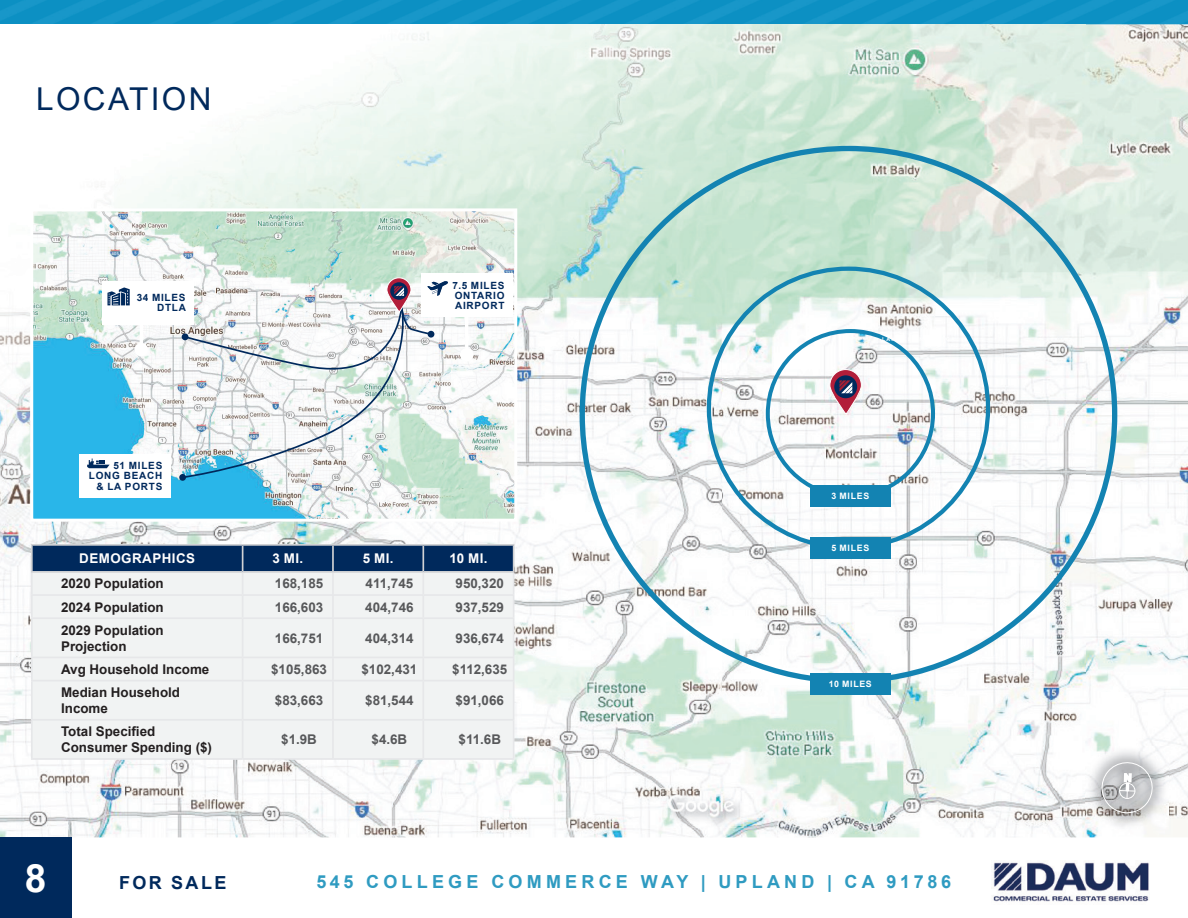
<style>
.page{position:relative;width:1188px;height:918px;background:#fff}
.page>*{position:absolute;margin:0;border:0;box-sizing:border-box;transform-origin:0 0}
.t1{font:700 39px "Arial";color:#fff}
.t2{font:31.5px "Arial";letter-spacing:.075em;color:#00295c}
.t3{font:700 18px "Arial";letter-spacing:.235em;color:#2f9bc1}
.t4{font:700 18px "Arial";letter-spacing:.135em;color:#00295c}
.t5{font:700 13.35px/16px "Arial";color:#231f20}
.t6{font:700 13.35px "Arial";color:#57585a}
.t7{font:700 13.35px "Arial";letter-spacing:.035em;color:#fff}
.t8{font:700 9.9px/10.2px "Arial";letter-spacing:.075em;color:#00295c;text-align:right}
.t9{font:700 8.85px "Arial";letter-spacing:.075em;color:#fff}
</style>
<div class="page">
<img style="left:0;top:0;width:1188px;height:837px">
<img style="left:993px;top:862px;width:156px;height:40px">
<img style="left:665px;top:792px;width:79px;height:36px">
<img style="left:661px;top:789px;width:80px;height:31px">
<img style="left:665px;top:792px;width:76px;height:28px">
<div style="left:766px;top:329px;width:169px;height:169px;border:4px solid #1383b2;border-radius:50%"></div>
<svg style="left:830px;top:369px;width:32px;height:45px"></svg>
<svg style="left:834px;top:375px;width:23px;height:23px"></svg>
<svg style="left:839px;top:380px;width:13px;height:13px"></svg>
<div style="left:810px;top:485px;width:81px;height:22px;background:#1383b2"></div>
<div style="left:810px;top:537px;width:81px;height:22px;background:#1383b2"></div>
<div style="left:810px;top:673px;width:81px;height:22px;background:#1383b2"></div>
<div style="left:33px;top:619px;width:480px;height:139px;background:#f1f3f3"></div>
<hr style="left:31px;top:573px;width:2px;height:21px;background:#e6e7e9">
<hr style="left:31px;top:594px;width:212px;height:2px;background:#e6e7e9">
<hr style="left:31px;top:596px;width:2px;height:21px;background:#e6e7e9">
<hr style="left:31px;top:617px;width:212px;height:2px;background:#e6e7e9">
<hr style="left:31px;top:619px;width:2px;height:38px;background:#e6e7e9">
<hr style="left:243px;top:617px;width:90px;height:2px;background:#e6e7e9">
<hr style="left:242px;top:619px;width:1px;height:38px;background:#e6e7e9">
<hr style="left:333px;top:617px;width:90px;height:2px;background:#e6e7e9">
<hr style="left:332px;top:619px;width:2px;height:38px;background:#e6e7e9">
<hr style="left:423px;top:617px;width:91px;height:2px;background:#e6e7e9">
<hr style="left:422px;top:619px;width:2px;height:38px;background:#e6e7e9">
<hr style="left:513px;top:619px;width:1px;height:38px;background:#e6e7e9">
<hr style="left:31px;top:657px;width:212px;height:1px;background:#e6e7e9">
<hr style="left:31px;top:658px;width:2px;height:22px;background:#e6e7e9">
<hr style="left:243px;top:657px;width:90px;height:1px;background:#e6e7e9">
<svg style="left:242px;top:658px;width:1px;height:22px"></svg>
<hr style="left:333px;top:657px;width:90px;height:1px;background:#e6e7e9">
<hr style="left:332px;top:658px;width:2px;height:22px;background:#e6e7e9">
<hr style="left:423px;top:657px;width:91px;height:1px;background:#e6e7e9">
<hr style="left:422px;top:658px;width:2px;height:22px;background:#e6e7e9">
<svg style="left:513px;top:658px;width:1px;height:22px"></svg>
<hr style="left:31px;top:680px;width:212px;height:1px;background:#e6e7e9">
<hr style="left:31px;top:681px;width:2px;height:38px;background:#e6e7e9">
<hr style="left:243px;top:680px;width:90px;height:1px;background:#e6e7e9">
<hr style="left:242px;top:681px;width:1px;height:38px;background:#e6e7e9">
<hr style="left:333px;top:680px;width:90px;height:1px;background:#e6e7e9">
<hr style="left:332px;top:681px;width:2px;height:38px;background:#e6e7e9">
<hr style="left:423px;top:680px;width:91px;height:1px;background:#e6e7e9">
<hr style="left:422px;top:681px;width:2px;height:38px;background:#e6e7e9">
<hr style="left:513px;top:681px;width:1px;height:38px;background:#e6e7e9">
<hr style="left:31px;top:719px;width:212px;height:2px;background:#e6e7e9">
<hr style="left:31px;top:721px;width:2px;height:37px;background:#e6e7e9">
<hr style="left:243px;top:719px;width:90px;height:2px;background:#e6e7e9">
<hr style="left:242px;top:721px;width:1px;height:37px;background:#e6e7e9">
<hr style="left:333px;top:719px;width:90px;height:2px;background:#e6e7e9">
<hr style="left:332px;top:721px;width:2px;height:37px;background:#e6e7e9">
<hr style="left:423px;top:719px;width:91px;height:2px;background:#e6e7e9">
<hr style="left:422px;top:721px;width:2px;height:37px;background:#e6e7e9">
<hr style="left:513px;top:721px;width:1px;height:37px;background:#e6e7e9">
<hr style="left:31px;top:758px;width:212px;height:2px;background:#e6e7e9">
<hr style="left:243px;top:758px;width:90px;height:2px;background:#e6e7e9">
<hr style="left:333px;top:758px;width:90px;height:2px;background:#e6e7e9">
<hr style="left:423px;top:758px;width:91px;height:2px;background:#e6e7e9">
<hr style="left:31px;top:544px;width:212px;height:2px;background:#d1d2d4">
<hr style="left:31px;top:546px;width:2px;height:25px;background:#d1d2d4">
<hr style="left:243px;top:544px;width:90px;height:2px;background:#d1d2d4">
<hr style="left:333px;top:544px;width:90px;height:2px;background:#d1d2d4">
<hr style="left:423px;top:544px;width:91px;height:2px;background:#d1d2d4">
<svg style="left:32px;top:545px;width:482px;height:72px"></svg>
<hr style="left:31px;top:571px;width:212px;height:2px;background:#d1d2d4">
<hr style="left:243px;top:571px;width:90px;height:2px;background:#d1d2d4">
<hr style="left:333px;top:571px;width:90px;height:2px;background:#d1d2d4">
<hr style="left:423px;top:571px;width:91px;height:2px;background:#d1d2d4">
<img style="left:34px;top:212px;width:479px;height:306px">
<div style="left:30px;top:208px;width:487px;height:314px;border:3px solid #fff"></div>
<div style="left:79px;top:454px;width:91px;height:44px;background:#fff"></div>
<svg style="left:87px;top:459px;width:23px;height:9px"></svg>
<hr style="left:465px;top:309px;width:3px;height:46px;background:#fff">
<div style="left:460px;top:348px;width:14px;height:13px;background:#fff;border-radius:50%"></div>
<div style="left:421px;top:273px;width:91px;height:44px;background:#fff"></div>
<svg style="left:427px;top:281px;width:21px;height:15px"></svg>
<div style="left:102px;top:281px;width:91px;height:43px;background:#fff"></div>
<svg style="left:138px;top:324px;width:7px;height:20px"></svg>
<div style="left:134px;top:343px;width:14px;height:13px;background:#fff;border-radius:50%"></div>
<svg style="left:107px;top:287px;width:23px;height:18px"></svg>
<div style="left:428px;top:331px;width:6px;height:7px;background:#00295c;border-radius:50%"></div>
<div style="left:179px;top:474px;width:7px;height:7px;background:#00295c;border-radius:50%"></div>
<svg style="left:181px;top:304px;width:252px;height:175px"></svg>
<div style="left:182px;top:333px;width:6px;height:7px;background:#00295c;border-radius:50%"></div>
<svg style="left:387px;top:278px;width:24px;height:34px"></svg>
<svg style="left:390px;top:282px;width:18px;height:18px"></svg>
<svg style="left:394px;top:286px;width:10px;height:10px"></svg>
<img style="left:1086px;top:746px;width:82px;height:83px">
<svg style="left:1099px;top:758px;width:58px;height:59px;background:#c6c6c8"></svg>
<div style="left:0;top:837px;width:71px;height:81px;background:#00295c"></div>
<h2 class="t2" style="left:36px;top:77px;width:177px">LOCATION</h2>
<p class="t8" style="left:137px;top:293px;width:51px">34 MILES<br>DTLA</p>
<p class="t8" style="left:89px;top:461px;width:75px">51 MILES<br>LONG BEACH &amp; LA PORTS</p>
<p class="t8" style="left:453px;top:280px;width:53px;text-align:justify">7.5 MILES ONTARIO AIRPORT</p>
<p class="t7" style="left:79px;top:549px;width:117px">DEMOGRAPHICS</p>
<p class="t7" style="left:272px;top:549px;width:32px">3 MI.</p>
<p class="t7" style="left:363px;top:549px;width:32px">5 MI.</p>
<p class="t7" style="left:449px;top:549px;width:40px">10 MI.</p>
<p class="t5" style="left:61px;top:576px;width:104px">2020 Population</p>
<p class="t6" style="left:275px;top:574px;width:50px">168,185</p>
<p class="t6" style="left:366px;top:574px;width:49px">411,745</p>
<p class="t6" style="left:456px;top:574px;width:50px">950,320</p>
<p class="t5" style="left:61px;top:599px;width:104px">2024 Population</p>
<p class="t6" style="left:275px;top:597px;width:50px">166,603</p>
<p class="t6" style="left:365px;top:597px;width:50px">404,746</p>
<p class="t6" style="left:456px;top:597px;width:50px">937,529</p>
<p class="t5" style="left:61px;top:622px;width:104px">2029 Population<br>Projection</p>
<p class="t6" style="left:275px;top:629px;width:50px">166,751</p>
<p class="t6" style="left:365px;top:629px;width:50px">404,314</p>
<p class="t6" style="left:456px;top:629px;width:50px">936,674</p>
<p class="t5" style="left:61px;top:661px;width:150px">Avg Household Income</p>
<p class="t6" style="left:271px;top:660px;width:57px">$105,863</p>
<p class="t6" style="left:362px;top:660px;width:57px">$102,431</p>
<p class="t6" style="left:452px;top:660px;width:57px">$112,635</p>
<p class="t5" style="left:61px;top:684px;width:120px">Median Household<br>Income</p>
<p class="t6" style="left:275px;top:691px;width:50px">$83,663</p>
<p class="t6" style="left:365px;top:691px;width:50px">$81,544</p>
<p class="t6" style="left:456px;top:691px;width:50px">$91,066</p>
<p class="t5" style="left:61px;top:724px;width:152px">Total Specified<br>Consumer Spending ($)</p>
<p class="t6" style="left:281px;top:730px;width:37px">$1.9B</p>
<p class="t6" style="left:372px;top:730px;width:37px">$4.6B</p>
<p class="t6" style="left:459px;top:730px;width:44px">$11.6B</p>
<p class="t9" style="left:831px;top:490px;width:39px">3 MILES</p>
<p class="t9" style="left:831px;top:542px;width:39px">5 MILES</p>
<p class="t9" style="left:829px;top:677px;width:45px">10 MILES</p>
<h1 class="t1" style="left:25px;top:851px;width:23px">8</h1>
<h3 class="t4" style="left:119px;top:870px;width:109px">FOR SALE</h3>
<h3 class="t3" style="left:316px;top:869px;width:636px">545 COLLEGE COMMERCE WAY | UPLAND | CA 91786</h3>
</div>
